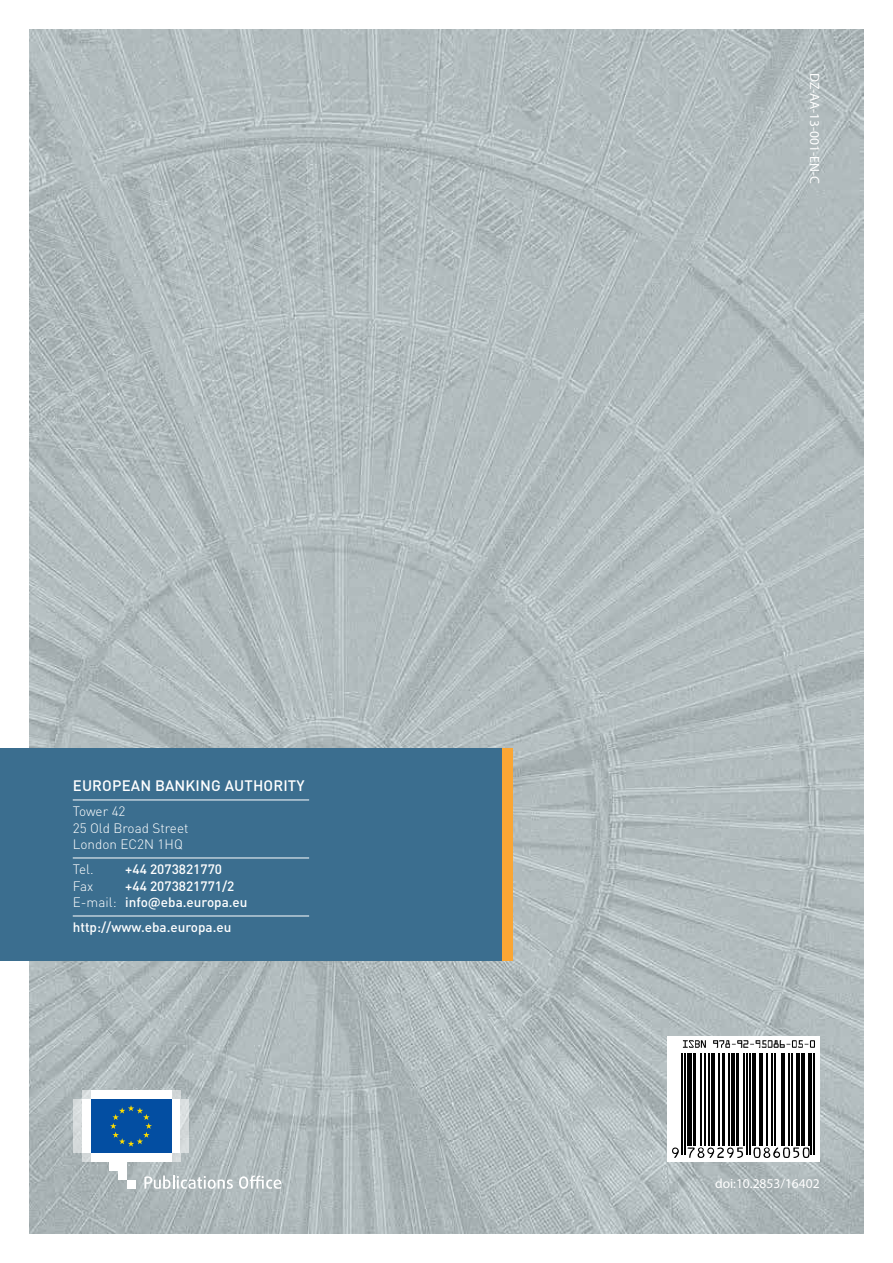
<style>
.page{position:relative;width:893px;height:1263px;background:#fff}
.page>*{position:absolute;margin:0;border:0;box-sizing:border-box;transform-origin:0 0}
.t1{font:500 15px "DIN Pro";letter-spacing:.01em;color:#fff}
.t2{font:500 13.5px/16.5px "DIN Pro";color:#fff}
.t3{font:300 13.5px/16.5px "DIN Pro";color:#fff}
.t4{font:13.5px "Myriad Pro";color:#fff}
.s1{font-weight:300}
</style>
<div class="page">
<img style="left:30px;top:30px;width:833px;height:1203px">
<div style="left:0;top:748px;width:502px;height:213px;background:#3b6e8f"></div>
<svg style="left:82px;top:1153px;width:98px;height:9px"></svg>
<svg style="left:82px;top:1090px;width:98px;height:9px"></svg>
<div style="left:91px;top:1090px;width:80px;height:9px;background:#fff"></div>
<div style="left:91px;top:1153px;width:80px;height:9px;background:#fff"></div>
<div style="left:171px;top:1099px;width:9px;height:54px;background:#fff"></div>
<div style="left:180px;top:1099px;width:9px;height:54px;background:#d8ddde"></div>
<div style="left:82px;top:1099px;width:9px;height:54px;background:#fff"></div>
<div style="left:73px;top:1099px;width:9px;height:54px;background:#d6dbdc"></div>
<div style="left:109px;top:1153px;width:18px;height:18px;background:#fff"></div>
<div style="left:118px;top:1153px;width:9px;height:27px;background:#fff"></div>
<div style="left:127px;top:1180px;width:8px;height:8px;background:#fff"></div>
<div style="left:91px;top:1099px;width:80px;height:54px;background:#034ea2"></div>
<svg style="left:110px;top:1105px;width:42px;height:41px"></svg>
<svg style="left:144px;top:1175px;width:89px;height:14px"></svg>
<svg style="left:239px;top:1175px;width:42px;height:14px"></svg>
<svg style="left:667px;top:1036px;width:153px;height:126px"></svg>
<hr style="left:682px;top:1053px;width:1px;height:102px;background:#000">
<hr style="left:685px;top:1053px;width:1px;height:102px;background:#000">
<hr style="left:687px;top:1053px;width:4px;height:93px;background:#000">
<hr style="left:693px;top:1053px;width:2px;height:93px;background:#000">
<hr style="left:700px;top:1053px;width:1px;height:93px;background:#000">
<hr style="left:704px;top:1053px;width:1px;height:93px;background:#000">
<hr style="left:708px;top:1053px;width:1px;height:93px;background:#000">
<hr style="left:711px;top:1053px;width:4px;height:93px;background:#000">
<hr style="left:718px;top:1053px;width:2px;height:93px;background:#000">
<hr style="left:722px;top:1053px;width:3px;height:93px;background:#000">
<hr style="left:728px;top:1053px;width:1px;height:93px;background:#000">
<hr style="left:731px;top:1053px;width:4px;height:93px;background:#000">
<hr style="left:736px;top:1053px;width:3px;height:93px;background:#000">
<hr style="left:743px;top:1053px;width:2px;height:93px;background:#000">
<hr style="left:746px;top:1053px;width:2px;height:102px;background:#000">
<hr style="left:749px;top:1053px;width:1px;height:102px;background:#000">
<hr style="left:752px;top:1053px;width:4px;height:93px;background:#000">
<hr style="left:759px;top:1053px;width:1px;height:93px;background:#000">
<hr style="left:762px;top:1053px;width:1px;height:93px;background:#000">
<hr style="left:766px;top:1053px;width:1px;height:93px;background:#000">
<hr style="left:771px;top:1053px;width:2px;height:93px;background:#000">
<hr style="left:774px;top:1053px;width:2px;height:93px;background:#000">
<hr style="left:781px;top:1053px;width:4px;height:93px;background:#000">
<hr style="left:788px;top:1053px;width:1px;height:93px;background:#000">
<hr style="left:791px;top:1053px;width:1px;height:93px;background:#000">
<svg style="left:795px;top:1053px;width:4px;height:93px"></svg>
<hr style="left:801px;top:1053px;width:4px;height:93px;background:#000">
<hr style="left:808px;top:1053px;width:1px;height:93px;background:#000">
<hr style="left:811px;top:1053px;width:1px;height:102px;background:#000">
<hr style="left:813px;top:1053px;width:2px;height:102px;background:#000">
<svg style="left:683px;top:1040px;width:23px;height:8px"></svg>
<svg style="left:713px;top:1040px;width:102px;height:8px"></svg>
<svg style="left:672px;top:1147px;width:7px;height:11px"></svg>
<svg style="left:687px;top:1147px;width:56px;height:11px"></svg>
<svg style="left:753px;top:1147px;width:57px;height:11px"></svg>
<hr style="left:73px;top:799px;width:236px;height:1px;background:#fff">
<hr style="left:73px;top:857px;width:236px;height:1px;background:#fff">
<hr style="left:73px;top:915px;width:236px;height:1px;background:#fff">
<div style="left:502px;top:748px;width:10px;height:213px;background:#faa634"></div>
<p class="t1" style="left:73px;top:775px;width:233px">European Banking Authority</p>
<p class="t3" style="left:73px;top:802px;width:117px">Tower 42<br>25 O ld Broad Street<br>London EC2N 1HQ</p>
<p class="t3" style="left:73px;top:860px;width:22px">Tel.</p>
<p class="t2" style="left:125px;top:860px;width:98px">+44 2073821770</p>
<p class="t3" style="left:73px;top:877px;width:22px">Fax</p>
<p class="t2" style="left:73px;top:877px;width:176px;text-indent:53px">+44 2073821771/2<br><span class="s1">E-mail:</span> info@eba.europa.eu</p>
<p class="t2" style="left:73px;top:918px;width:160px">http://www.eba.europa.eu</p>
<p class="t4" style="left:822px;top:73px;width:113px;rotate:90deg">DZ-AA-13-001-EN-C</p>
<p class="t4" style="left:715px;top:1176px;width:106px">doi:10.2853/16402</p>
</div>
